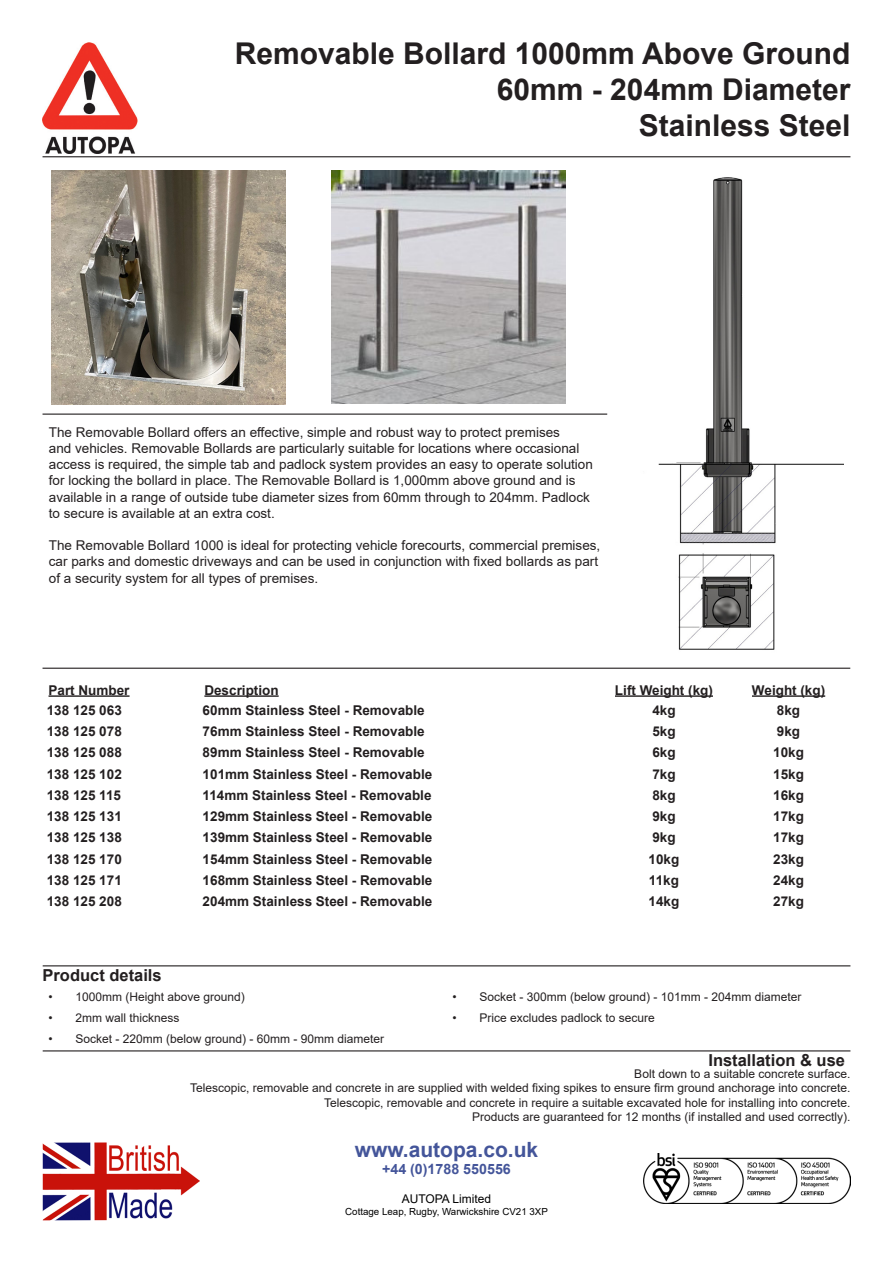
<style>
.page{position:relative;width:893px;height:1263px;background:#fff}
.page>*{position:absolute;margin:0;border:0;box-sizing:border-box;transform-origin:0 0}
.t1{font:700 30px "Arial";color:#231f20}
.t2{font:700 21px "Arial";color:#44559a}
.t3{font:700 16.5px "Arial";color:#231f20}
.t4{font:700 14.25px "Arial";color:#44559a}
.t5{font:13.5px/16.2px "Arial";color:#231f20}
.t6{font:700 13.5px "Arial";color:#231f20}
.t7{font:12px "Arial";color:#231f20}
.t8{font:12px "Arial";color:#000}
.t9{font:9.75px "Arial";color:#000}
</style>
<div class="page">
<img style="left:644px;top:1154px;width:206px;height:49px">
<img style="left:43px;top:1142px;width:157px;height:78px">
<img style="left:658px;top:177px;width:186px;height:473px">
<img style="left:42px;top:43px;width:95px;height:110px">
<hr style="left:43px;top:156px;width:807px;height:1px;background:#231f20">
<hr style="left:43px;top:414px;width:564px;height:1px;background:#231f20">
<img style="left:52px;top:170px;width:234px;height:234px">
<img style="left:332px;top:170px;width:234px;height:234px">
<hr style="left:49px;top:695px;width:81px;height:2px;background:#231f20">
<hr style="left:204px;top:695px;width:75px;height:2px;background:#231f20">
<hr style="left:615px;top:695px;width:98px;height:2px;background:#231f20">
<hr style="left:752px;top:695px;width:73px;height:2px;background:#231f20">
<hr style="left:43px;top:668px;width:807px;height:1px;background:#231f20">
<hr style="left:43px;top:965px;width:807px;height:1px;background:#231f20">
<hr style="left:43px;top:1050px;width:807px;height:1px;background:#231f20">
<p class="t1" style="left:235px;top:33px;width:617px">Removable Bollard 1000mm Above Ground</p>
<p class="t1" style="left:497px;top:69px;width:355px">60mm - 204mm Diameter</p>
<p class="t1" style="left:639px;top:105px;width:213px">Stainless Steel</p>
<p class="t5" style="left:49px;top:424px;width:545px">The Removable Bollard offers an effective, simple and robust way to protect premises<br>and vehicles. Removable Bollards are particularly suitable for locations where occasional access is required, the simple tab and padlock system provides an easy to operate solution for locking the bollard in place. The Removable Bollard is 1,000mm above ground and is available in a range of outside tube diameter sizes from 60mm through to 204mm. Padlock to secure is available at an extra cost.</p>
<p class="t5" style="left:49px;top:537px;width:553px">The Removable Bollard 1000 is ideal for protecting vehicle forecourts, commercial premises, car parks and domestic driveways and can be used in conjunction with fixed bollards as part of a security system for all types of premises.</p>
<p class="t6" style="left:49px;top:680px;width:83px">Part Number</p>
<p class="t6" style="left:204px;top:680px;width:76px">Description</p>
<p class="t6" style="left:615px;top:680px;width:99px">Lift Weight (kg)</p>
<p class="t6" style="left:752px;top:680px;width:75px">Weight (kg)</p>
<p class="t6" style="left:47px;top:700px;width:77px">138 125 063</p>
<p class="t6" style="left:203px;top:700px;width:224px">60mm Stainless Steel - Removable</p>
<p class="t6" style="left:652px;top:700px;width:25px">4kg</p>
<p class="t6" style="left:777px;top:700px;width:25px">8kg</p>
<p class="t6" style="left:47px;top:722px;width:77px">138 125 078</p>
<p class="t6" style="left:203px;top:722px;width:224px">76mm Stainless Steel - Removable</p>
<p class="t6" style="left:652px;top:722px;width:25px">5kg</p>
<p class="t6" style="left:777px;top:722px;width:25px">9kg</p>
<p class="t6" style="left:47px;top:743px;width:77px">138 125 088</p>
<p class="t6" style="left:203px;top:743px;width:224px">89mm Stainless Steel - Removable</p>
<p class="t6" style="left:652px;top:743px;width:25px">6kg</p>
<p class="t6" style="left:773px;top:743px;width:32px">10kg</p>
<p class="t6" style="left:47px;top:764px;width:77px">138 125 102</p>
<p class="t6" style="left:203px;top:764px;width:231px">101mm Stainless Steel - Removable</p>
<p class="t6" style="left:652px;top:764px;width:25px">7kg</p>
<p class="t6" style="left:773px;top:764px;width:32px">15kg</p>
<p class="t6" style="left:47px;top:785px;width:76px">138 125 115</p>
<p class="t6" style="left:203px;top:785px;width:230px">114mm Stainless Steel - Removable</p>
<p class="t6" style="left:652px;top:785px;width:25px">8kg</p>
<p class="t6" style="left:773px;top:785px;width:32px">16kg</p>
<p class="t6" style="left:47px;top:807px;width:77px">138 125 131</p>
<p class="t6" style="left:203px;top:807px;width:231px">129mm Stainless Steel - Removable</p>
<p class="t6" style="left:652px;top:807px;width:25px">9kg</p>
<p class="t6" style="left:773px;top:807px;width:32px">17kg</p>
<p class="t6" style="left:47px;top:828px;width:77px">138 125 138</p>
<p class="t6" style="left:203px;top:828px;width:231px">139mm Stainless Steel - Removable</p>
<p class="t6" style="left:652px;top:828px;width:25px">9kg</p>
<p class="t6" style="left:773px;top:828px;width:32px">17kg</p>
<p class="t6" style="left:47px;top:849px;width:77px">138 125 170</p>
<p class="t6" style="left:203px;top:849px;width:231px">154mm Stainless Steel - Removable</p>
<p class="t6" style="left:649px;top:849px;width:32px">10kg</p>
<p class="t6" style="left:773px;top:849px;width:32px">23kg</p>
<p class="t6" style="left:47px;top:870px;width:77px">138 125 171</p>
<p class="t6" style="left:203px;top:870px;width:231px">168mm Stainless Steel - Removable</p>
<p class="t6" style="left:649px;top:870px;width:32px">11kg</p>
<p class="t6" style="left:773px;top:870px;width:32px">24kg</p>
<p class="t6" style="left:47px;top:892px;width:77px">138 125 208</p>
<p class="t6" style="left:203px;top:892px;width:231px">204mm Stainless Steel - Removable</p>
<p class="t6" style="left:649px;top:892px;width:32px">14kg</p>
<p class="t6" style="left:773px;top:892px;width:32px">27kg</p>
<p class="t3" style="left:43px;top:963px;width:121px">Product details</p>
<p class="t7" style="left:49px;top:989px;width:198px">• 1000mm (Height above ground)</p>
<p class="t7" style="left:452px;top:989px;width:351px">• Socket - 300mm (below ground) - 101mm - 204mm diameter</p>
<p class="t7" style="left:49px;top:1009px;width:133px">• 2mm wall thickness</p>
<p class="t7" style="left:452px;top:1009px;width:204px">• Price excludes padlock to secure</p>
<p class="t7" style="left:49px;top:1030px;width:337px">• Socket - 220mm (below ground) - 60mm - 90mm diameter</p>
<p class="t3" style="left:708px;top:1048px;width:138px">Installation &amp; use</p>
<p class="t7" style="left:634px;top:1065px;width:218px">Bolt down to a suitable concrete surface.</p>
<p class="t7" style="left:190px;top:1080px;width:662px">Telescopic, removable and concrete in are supplied with welded fixing spikes to ensure firm ground anchorage into concrete.</p>
<p class="t7" style="left:324px;top:1094px;width:528px">Telescopic, removable and concrete in require a suitable excavated hole for installing into concrete.</p>
<p class="t7" style="left:472px;top:1108px;width:380px">Products are guaranteed for 12 months (if installed and used correctly).</p>
<p class="t2" style="left:355px;top:1135px;width:185px">www.autopa.co.uk</p>
<p class="t4" style="left:382px;top:1159px;width:130px">+44 (0)1788 550556</p>
<p class="t8" style="left:402px;top:1190px;width:91px">AUTOPA Limited</p>
<p class="t9" style="left:345px;top:1204px;width:204px">Cottage Leap, Rugby, Warwickshire CV21 3XP</p>
</div>
